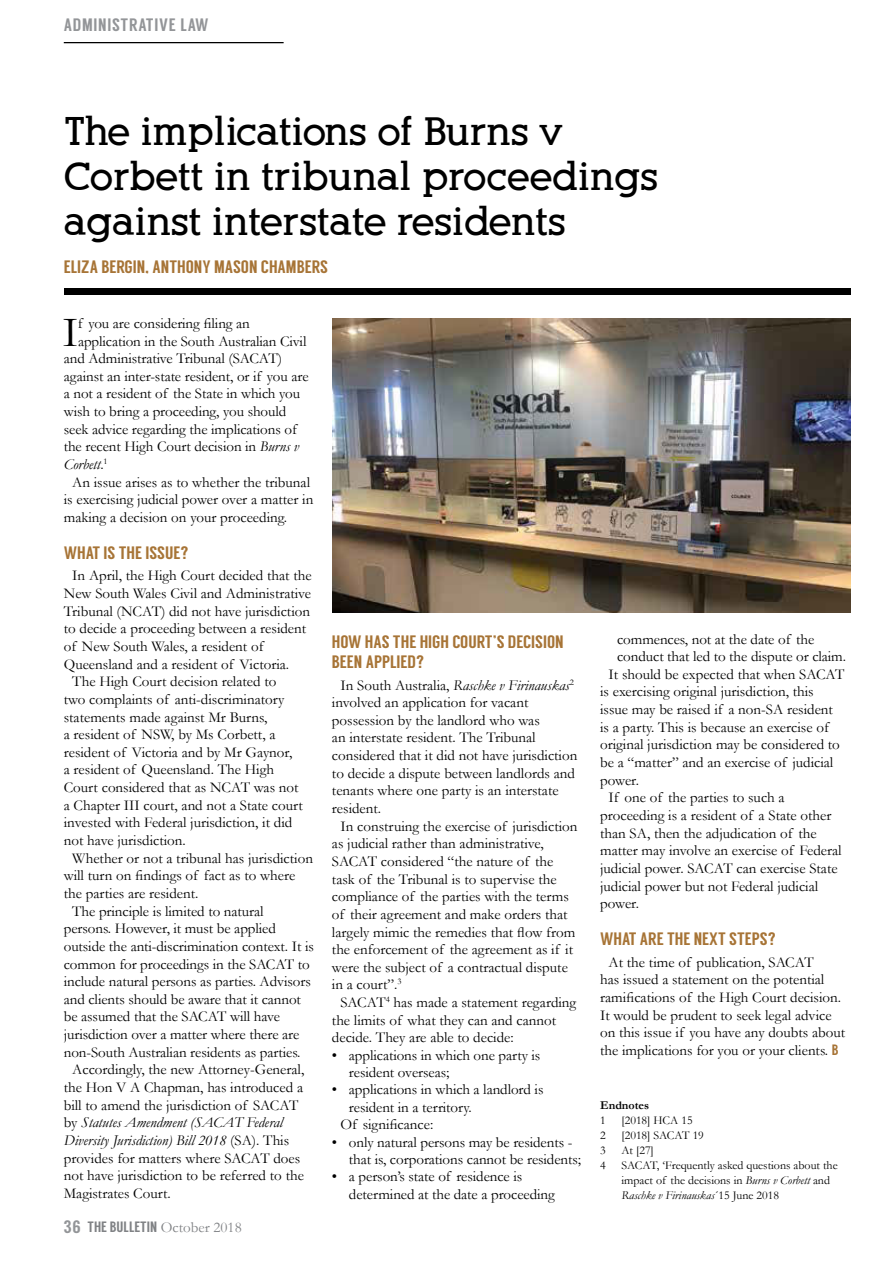
<style>
.page{position:relative;width:893px;height:1263px;background:#fff}
.page>*{position:absolute;margin:0;border:0;box-sizing:border-box;transform-origin:0 0}
.t1{font:43.35px "Garamond";color:#000}
.t2{font:700 39px/45px "Alexandria FLF";color:#000}
.t3{font:18px/19.5px "Langdon";color:#a77436}
.t4{font:18px "Langdon";letter-spacing:.04em;color:#939598}
.t5{font:15px/17.7px "Garamond";color:#000}
.t6{font:italic 15px "Garamond";color:#000}
.t7{font:15px "Langdon";color:#808285}
.t8{font:12px/15px "Garamond";color:#000}
.t9{font:700 12px "Garamond";color:#000}
.s1{font-style:italic}
.s2{font-style:normal}
.s3{font-size:18px;color:#939598}
.s4{font-family:"Garamond"}
.s5{font-family:"Langdon";color:#a77436}
</style>
<div class="page">
<hr style="left:64px;top:42px;width:220px;height:1px;background:#000">
<div style="left:64px;top:288px;width:786px;height:6px;background:#000"></div>
<img style="left:332px;top:318px;width:518px;height:295px">
<p class="t4" style="left:64px;top:14px;width:146px">ADMINISTRATIVE LAW</p>
<h2 class="t2" style="left:64px;top:109px;width:596px">The implications of Burns v<br>Corbett in tribunal proceedings against interstate residents</h2>
<p class="t3" style="left:64px;top:257px;width:266px">ELIZA BERGIN, ANTHONY MASON CHAMBERS</p>
<h1 class="t1" style="left:63px;top:306px;width:17px">I</h1>
<p class="t5" style="left:78px;top:314px;width:173px">f you are considering filing an</p>
<p class="t5" style="left:78px;top:332px;width:230px">application in the South Australian Civil</p>
<p class="t5" style="left:64px;top:349px;width:220px">and Administrative Tribunal (SACAT)</p>
<p class="t5" style="left:64px;top:367px;width:246px">against an inter-state resident, or if you are</p>
<p class="t5" style="left:64px;top:385px;width:238px">a not a resident of the State in which you</p>
<p class="t5" style="left:64px;top:402px;width:224px">wish to bring a proceeding, you should</p>
<p class="t5" style="left:64px;top:420px;width:235px">seek advice regarding the implications of</p>
<p class="t5" style="left:64px;top:438px;width:237px">the recent High Court decision in <span class="s1">Burns v</span></p>
<p class="t6" style="left:64px;top:455px;width:45px">Corbett<span class="s2">.</span><sup>1</sup></p>
<p class="t5" style="left:72px;top:473px;width:239px">An issue arises as to whether the tribunal</p>
<p class="t5" style="left:64px;top:491px;width:251px">is exercising judicial power over a matter in</p>
<p class="t5" style="left:64px;top:508px;width:225px">making a decision on your proceeding.</p>
<p class="t3" style="left:64px;top:542px;width:126px">WHAT IS THE ISSUE?</p>
<p class="t5" style="left:72px;top:567px;width:241px">In April, the High Court decided that the</p>
<p class="t5" style="left:64px;top:584px;width:249px">New South Wales Civil and Administrative</p>
<p class="t5" style="left:64px;top:602px;width:248px">Tribunal (NCAT) did not have jurisdiction</p>
<p class="t5" style="left:64px;top:620px;width:244px">to decide a proceeding between a resident</p>
<p class="t5" style="left:64px;top:637px;width:201px">of New South Wales, a resident of</p>
<p class="t5" style="left:64px;top:655px;width:227px">Queensland and a resident of Victoria.</p>
<p class="t5" style="left:72px;top:672px;width:206px">The High Court decision related to</p>
<p class="t5" style="left:64px;top:690px;width:222px">two complaints of anti-discriminatory</p>
<p class="t5" style="left:64px;top:708px;width:205px">statements made against Mr Burns,</p>
<p class="t5" style="left:64px;top:725px;width:213px">a resident of NSW, by Ms Corbett, a</p>
<p class="t5" style="left:64px;top:743px;width:230px">resident of Victoria and by Mr Gaynor,</p>
<p class="t5" style="left:64px;top:761px;width:212px">a resident of Queensland. The High</p>
<p class="t5" style="left:64px;top:778px;width:236px">Court considered that as NCAT was not</p>
<p class="t5" style="left:64px;top:796px;width:241px">a Chapter III court, and not a State court</p>
<p class="t5" style="left:64px;top:814px;width:230px">invested with Federal jurisdiction, it did</p>
<p class="t5" style="left:64px;top:831px;width:124px">not have jurisdiction.</p>
<p class="t5" style="left:72px;top:849px;width:242px">Whether or not a tribunal has jurisdiction</p>
<p class="t5" style="left:64px;top:866px;width:233px">will turn on findings of fact as to where</p>
<p class="t5" style="left:64px;top:884px;width:136px">the parties are resident.</p>
<p class="t5" style="left:72px;top:902px;width:193px">The principle is limited to natural</p>
<p class="t5" style="left:64px;top:919px;width:214px">persons. However, it must be applied</p>
<p class="t5" style="left:64px;top:937px;width:252px">outside the anti-discrimination context. It is</p>
<p class="t5" style="left:64px;top:955px;width:247px">common for proceedings in the SACAT to</p>
<p class="t5" style="left:64px;top:972px;width:249px">include natural persons as parties. Advisors</p>
<p class="t5" style="left:64px;top:990px;width:239px">and clients should be aware that it cannot</p>
<p class="t5" style="left:64px;top:1008px;width:218px">be assumed that the SACAT will have</p>
<p class="t5" style="left:64px;top:1025px;width:237px">jurisdiction over a matter where there are</p>
<p class="t5" style="left:64px;top:1043px;width:238px">non-South Australian residents as parties.</p>
<p class="t5" style="left:72px;top:1061px;width:234px">Accordingly, the new Attorney-General,</p>
<p class="t5" style="left:64px;top:1078px;width:241px">the Hon V A Chapman, has introduced a</p>
<p class="t5" style="left:64px;top:1096px;width:236px">bill to amend the jurisdiction of SACAT</p>
<p class="t6" style="left:64px;top:1113px;width:221px"><span class="s2">by</span> Statutes Amendment (SACAT Federal</p>
<p class="t6" style="left:64px;top:1131px;width:227px">Diversity Jurisdiction) Bill 2018 <span class="s2">(SA). This</span></p>
<p class="t5" style="left:64px;top:1149px;width:238px">provides for matters where SACAT does</p>
<p class="t5" style="left:64px;top:1166px;width:242px">not have jurisdiction to be referred to the</p>
<p class="t5" style="left:64px;top:1184px;width:109px">Magistrates Court.</p>
<p class="t7" style="left:64px;top:1218px;width:179px"><span class="s3">36</span> THE BULLETIN <span class="s4">October 2018</span></p>
<p class="t3" style="left:332px;top:632px;width:233px">HOW HAS THE HIGH COURT’S DECISION<br>BEEN APPLIED?</p>
<p class="t6" style="left:340px;top:676px;width:235px"><span class="s2">In South Australia,</span> Raschke v Firinauskas<sup>2</sup></p>
<p class="t5" style="left:332px;top:693px;width:198px">involved an application for vacant</p>
<p class="t5" style="left:332px;top:711px;width:209px">possession by the landlord who was</p>
<p class="t5" style="left:332px;top:729px;width:205px">an interstate resident. The Tribunal</p>
<p class="t5" style="left:332px;top:746px;width:247px">considered that it did not have jurisdiction</p>
<p class="t5" style="left:332px;top:764px;width:245px">to decide a dispute between landlords and</p>
<p class="t5" style="left:332px;top:782px;width:228px">tenants where one party is an interstate</p>
<p class="t5" style="left:332px;top:799px;width:51px">resident.</p>
<p class="t5" style="left:340px;top:817px;width:238px">In construing the exercise of jurisdiction</p>
<p class="t5" style="left:332px;top:835px;width:213px">as judicial rather than administrative,</p>
<p class="t5" style="left:332px;top:852px;width:223px">SACAT considered “the nature of the</p>
<p class="t5" style="left:332px;top:870px;width:226px">task of the Tribunal is to supervise the</p>
<p class="t5" style="left:332px;top:887px;width:238px">compliance of the parties with the terms</p>
<p class="t5" style="left:332px;top:905px;width:237px">of their agreement and make orders that</p>
<p class="t5" style="left:332px;top:923px;width:245px">largely mimic the remedies that flow from</p>
<p class="t5" style="left:332px;top:940px;width:243px">the enforcement of the agreement as if it</p>
<p class="t5" style="left:332px;top:958px;width:237px">were the subject of a contractual dispute</p>
<p class="t5" style="left:332px;top:976px;width:71px">in a court”.<sup>3</sup></p>
<p class="t5" style="left:340px;top:993px;width:237px">SACAT<sup>4</sup> has made a statement regarding</p>
<p class="t5" style="left:332px;top:1011px;width:226px">the limits of what they can and cannot</p>
<p class="t5" style="left:332px;top:1029px;width:183px">decide. They are able to decide:</p>
<p class="t5" style="left:349px;top:1046px;width:193px;text-indent:-17px">• applications in which one party is resident overseas;</p>
<p class="t5" style="left:332px;top:1081px;width:213px">• applications in which a landlord is</p>
<p class="t5" style="left:349px;top:1098px;width:124px">resident in a territory.</p>
<p class="t5" style="left:340px;top:1116px;width:94px">Of significance:</p>
<p class="t5" style="left:349px;top:1133px;width:234px;text-indent:-17px">• only natural persons may be residents - that is, corporations cannot be residents;</p>
<p class="t5" style="left:349px;top:1168px;width:207px;text-indent:-17px">• a person’s state of residence is determined at the date a proceeding</p>
<p class="t5" style="left:617px;top:630px;width:199px">commences, not at the date of the</p>
<p class="t5" style="left:617px;top:647px;width:230px">conduct that led to the dispute or claim.</p>
<p class="t5" style="left:609px;top:665px;width:237px">It should be expected that when SACAT</p>
<p class="t5" style="left:600px;top:683px;width:215px">is exercising original jurisdiction, this</p>
<p class="t5" style="left:600px;top:700px;width:234px">issue may be raised if a non-SA resident</p>
<p class="t5" style="left:600px;top:718px;width:230px">is a party. This is because an exercise of</p>
<p class="t5" style="left:600px;top:736px;width:241px">original jurisdiction may be considered to</p>
<p class="t5" style="left:600px;top:753px;width:235px">be a “matter” and an exercise of judicial</p>
<p class="t5" style="left:600px;top:771px;width:40px">power.</p>
<p class="t5" style="left:609px;top:789px;width:177px">If one of the parties to such a</p>
<p class="t5" style="left:600px;top:806px;width:233px">proceeding is a resident of a State other</p>
<p class="t5" style="left:600px;top:824px;width:218px">than SA, then the adjudication of the</p>
<p class="t5" style="left:600px;top:841px;width:243px">matter may involve an exercise of Federal</p>
<p class="t5" style="left:600px;top:859px;width:239px">judicial power. SACAT can exercise State</p>
<p class="t5" style="left:600px;top:877px;width:220px">judicial power but not Federal judicial</p>
<p class="t5" style="left:600px;top:894px;width:40px">power.</p>
<p class="t3" style="left:600px;top:929px;width:177px">WHAT ARE THE NEXT STEPS?</p>
<p class="t5" style="left:600px;top:953px;width:247px;text-indent:9px">At the time of publication, SACAT<br>has issued a statement on the potential ramifications of the High Court decision.<br>It would be prudent to seek legal advice on this issue if you have any doubts about the implications for you or your clients. <span class="s5">B</span></p>
<p class="t9" style="left:600px;top:1098px;width:51px">Endnotes</p>
<p class="t8" style="left:600px;top:1113px;width:7px">1</p>
<p class="t8" style="left:621px;top:1113px;width:73px">[2018] HCA 15</p>
<p class="t8" style="left:600px;top:1128px;width:7px">2</p>
<p class="t8" style="left:621px;top:1128px;width:84px">[2018] SACAT 19</p>
<p class="t8" style="left:600px;top:1143px;width:7px">3</p>
<p class="t8" style="left:621px;top:1143px;width:34px">At [27]</p>
<p class="t8" style="left:600px;top:1158px;width:7px">4</p>
<p class="t8" style="left:621px;top:1158px;width:218px">SACAT, ‘Frequently asked questions about the impact of the decisions in <span class="s1">Burns v Corbett</span> and<br><span class="s1">Raschke v Firinauskas</span>´15 June 2018</p>
</div>
